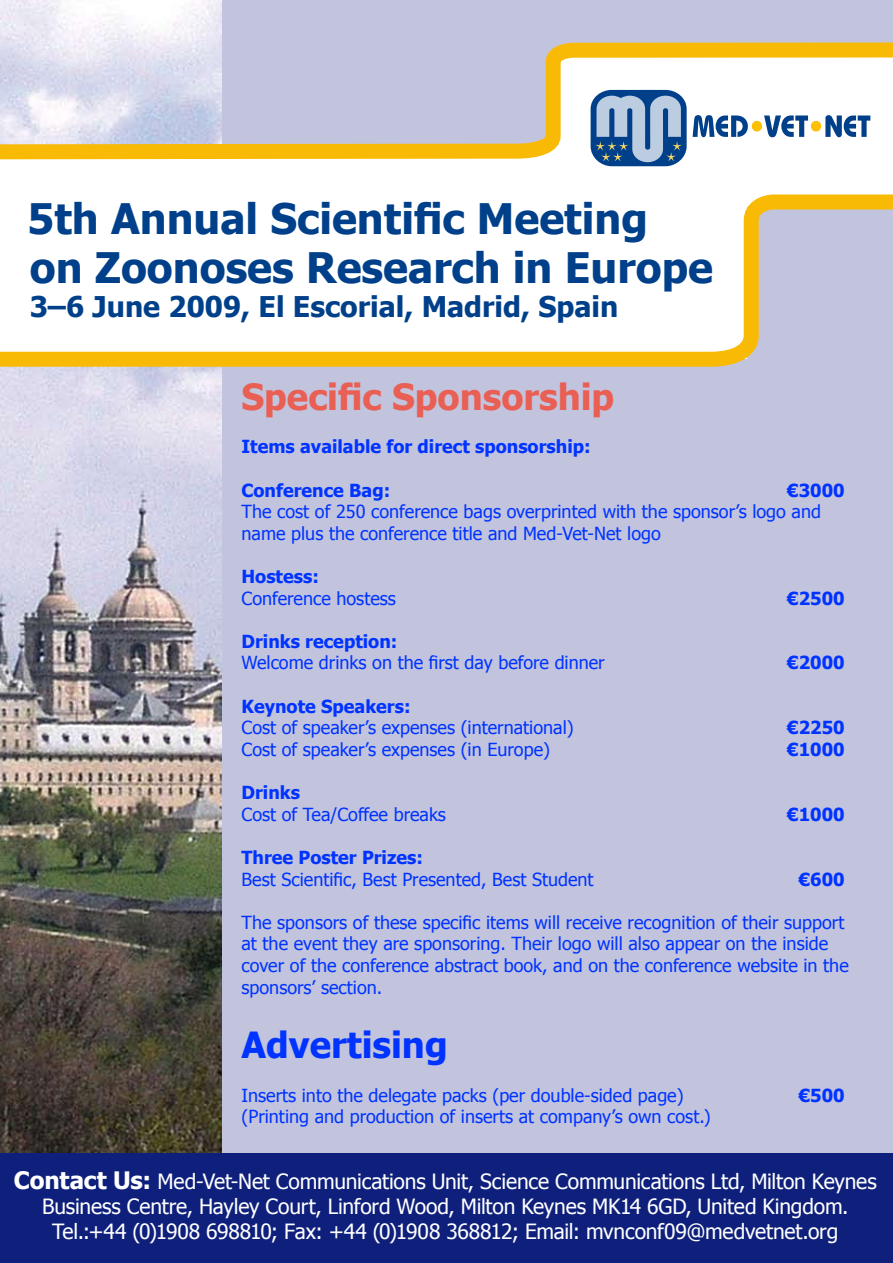
<style>
.page{position:relative;width:893px;height:1263px;background:#c2c4de}
.page>*{position:absolute;margin:0;border:0;box-sizing:border-box;transform-origin:0 0}
.t1{font:700 42px/48.9px "Tahoma";color:#00408a}
.t2{font:700 36px "Tahoma";color:#e95f54}
.t3{font:700 36px "Tahoma";color:#03f}
.t4{font:700 28.5px "Tahoma";color:#00408a}
.t5{font:21px/25.2px "Tahoma";letter-spacing:-.01em;color:#fff;text-align:center}
.t6{font:18px/21.6px "Tahoma";color:#03f}
.t7{font:700 18px "Tahoma";color:#03f}
.s1{font-weight:700;font-size:24px}
</style>
<div class="page">
<img style="left:0;top:0;width:221px;height:1153px">
<div style="left:0;top:146px;width:747px;height:212px;background:#fff"></div>
<div style="left:556px;top:53px;width:337px;height:154px;background:#fff"></div>
<svg style="left:0;top:194px;width:893px;height:180px"></svg>
<svg style="left:0;top:35px;width:893px;height:132px"></svg>
<div style="left:591px;top:90px;width:96px;height:76px;background:#00408a;border-radius:20px"></div>
<svg style="left:595px;top:93px;width:87px;height:69px"></svg>
<svg style="left:693px;top:115px;width:55px;height:22px"></svg>
<div style="left:752px;top:121px;width:10px;height:11px;background:#fcc000;border-radius:50%"></div>
<svg style="left:764px;top:115px;width:44px;height:22px"></svg>
<div style="left:811px;top:121px;width:10px;height:11px;background:#fcc000;border-radius:50%"></div>
<svg style="left:825px;top:115px;width:45px;height:22px"></svg>
<div style="left:0;top:1153px;width:893px;height:110px;background:#0e207b"></div>
<h1 class="t1" style="left:28px;top:191px;width:687px">5th Annual Scientific Meeting<br>on Zoonoses Research in Europe</h1>
<h3 class="t4" style="left:30px;top:287px;width:590px">3–6 June 2009, El Escorial, Madrid, Spain</h3>
<h2 class="t2" style="left:242px;top:372px;width:374px">Specific Sponsorship</h2>
<p class="t7" style="left:242px;top:434px;width:351px">Items available for direct sponsorship:</p>
<p class="t7" style="left:242px;top:477px;width:150px">Conference Bag:</p>
<p class="t7" style="left:787px;top:477px;width:59px">€3000</p>
<p class="t6" style="left:242px;top:500px;width:581px">The cost of 250 conference bags overprinted with the sponsor’s logo and name plus the conference title and Med-Vet-Net logo</p>
<p class="t7" style="left:242px;top:564px;width:79px">Hostess:</p>
<p class="t6" style="left:242px;top:586px;width:156px">Conference hostess</p>
<p class="t7" style="left:787px;top:585px;width:59px">€2500</p>
<p class="t7" style="left:242px;top:629px;width:157px">Drinks reception:</p>
<p class="t6" style="left:242px;top:651px;width:365px">Welcome drinks on the first day before dinner</p>
<p class="t7" style="left:787px;top:650px;width:59px">€2000</p>
<p class="t7" style="left:242px;top:693px;width:171px">Keynote Speakers:</p>
<p class="t6" style="left:242px;top:716px;width:334px">Cost of speaker’s expenses (international)</p>
<p class="t7" style="left:787px;top:715px;width:59px">€2250</p>
<p class="t6" style="left:242px;top:738px;width:310px">Cost of speaker’s expenses (in Europe)</p>
<p class="t7" style="left:787px;top:737px;width:59px">€1000</p>
<p class="t7" style="left:242px;top:780px;width:60px">Drinks</p>
<p class="t6" style="left:242px;top:802px;width:206px">Cost of Tea/Coffee breaks</p>
<p class="t7" style="left:787px;top:801px;width:59px">€1000</p>
<p class="t7" style="left:242px;top:845px;width:183px">Three Poster Prizes:</p>
<p class="t6" style="left:242px;top:867px;width:354px">Best Scientific, Best Presented, Best Student</p>
<p class="t7" style="left:799px;top:866px;width:47px">€600</p>
<p class="t6" style="left:242px;top:910px;width:609px">The sponsors of these specific items will receive recognition of their support at the event they are sponsoring. Their logo will also appear on the inside cover of the conference abstract book, and on the conference website in the sponsors’ section.</p>
<h2 class="t3" style="left:242px;top:1020px;width:208px">Advertising</h2>
<p class="t6" style="left:242px;top:1083px;width:444px">Inserts into the delegate packs (per double-sided page)</p>
<p class="t7" style="left:799px;top:1082px;width:47px">€500</p>
<p class="t6" style="left:242px;top:1105px;width:471px">(Printing and production of inserts at company’s own cost.)</p>
<p class="t5" style="left:14px;top:1167px;width:864px"><span class="s1">Contact Us:</span> Med-Vet-Net Communications Unit, Science Communications Ltd, Milton Keynes<br>Business Centre, Hayley Court, Linford Wood, Milton Keynes MK14 6GD, United Kingdom.<br>Tel.:+44 (0)1908 698810; Fax: +44 (0)1908 368812; Email: mvnconf09@medvetnet.org</p>
</div>
